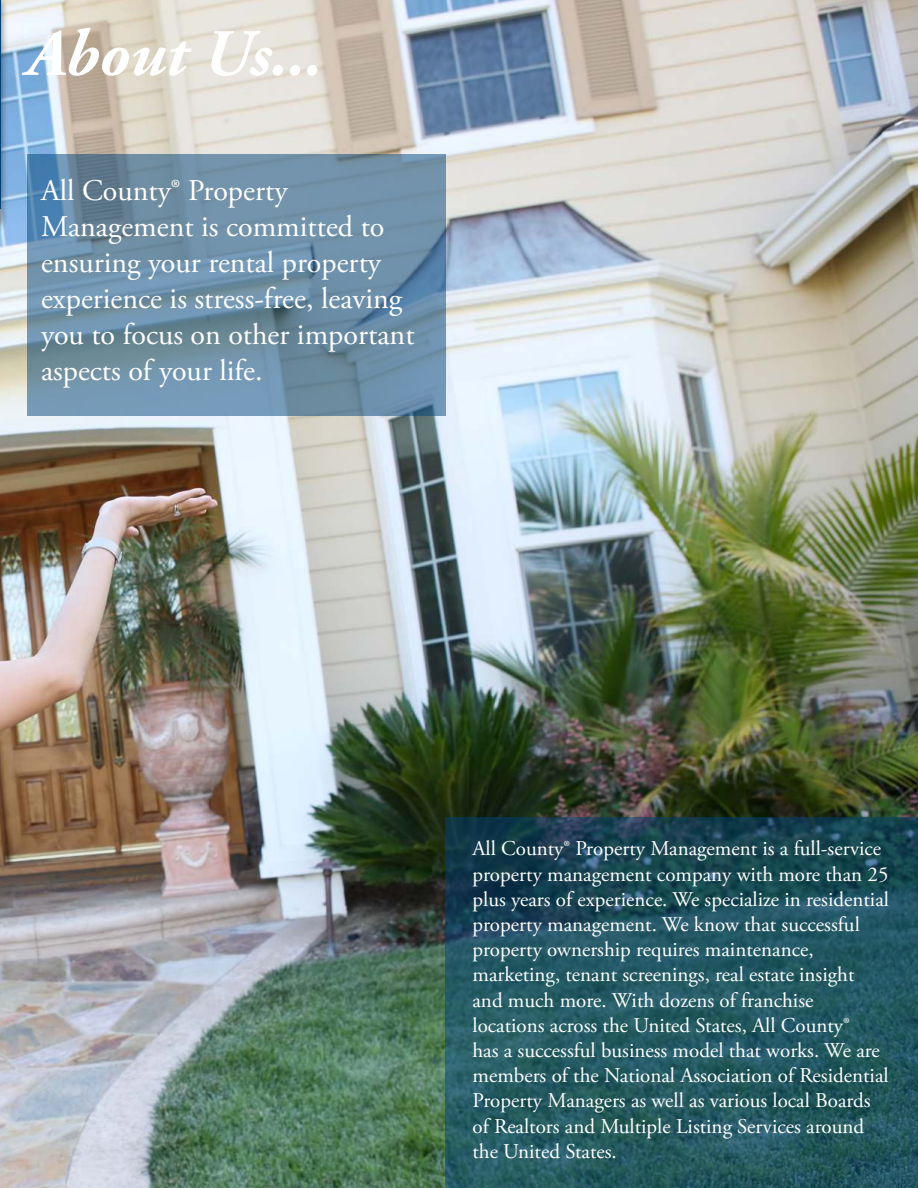
<style>
.page{position:relative;width:918px;height:1188px;background:#fff}
.page>*{position:absolute;margin:0;border:0;box-sizing:border-box;transform-origin:0 0}
.t1{font:italic 700 66px "Adobe Garamond Pro";color:#fff}
.t2{font:30px/36px "Adobe Garamond Pro";color:#fff}
.t3{font:21px/25.2px "Adobe Garamond Pro";color:#fff}
</style>
<div class="page">
<img style="left:0;top:0;width:918px;height:1188px">
<hr style="left:0;top:940px;width:1px;height:248px;background:#004278">
<svg style="left:27px;top:154px;width:419px;height:261px;fill:#7091aa"></svg>
<svg style="left:446px;top:818px;width:472px;height:370px"></svg>
<div style="left:0;top:0;width:8px;height:232px;background:#221f1f;opacity:.75"></div>
<hr style="left:0;top:0;width:1px;height:208px;background:#004278">
<h1 class="t1" style="left:27px;top:28px;width:297px">About Us...</h1>
<h2 class="t2" style="left:41px;top:175px;width:375px">All County® Property<br>Management is committed to ensuring your rental property experience is stress-free, leaving you to focus on other important aspects of your life.</h2>
<p class="t3" style="left:472px;top:838px;width:418px">All County® Property Management is a full-service property management company with more than 25 plus years of experience. We specialize in residential property management. We know that successful property ownership requires maintenance, marketing, tenant screenings, real estate insight and much more. With dozens of franchise locations across the United States, All County®<br>has a successful business model that works. We are members of the National Association of Residential Property Managers as well as various local Boards of Realtors and Multiple Listing Services around the United States.</p>
</div>
